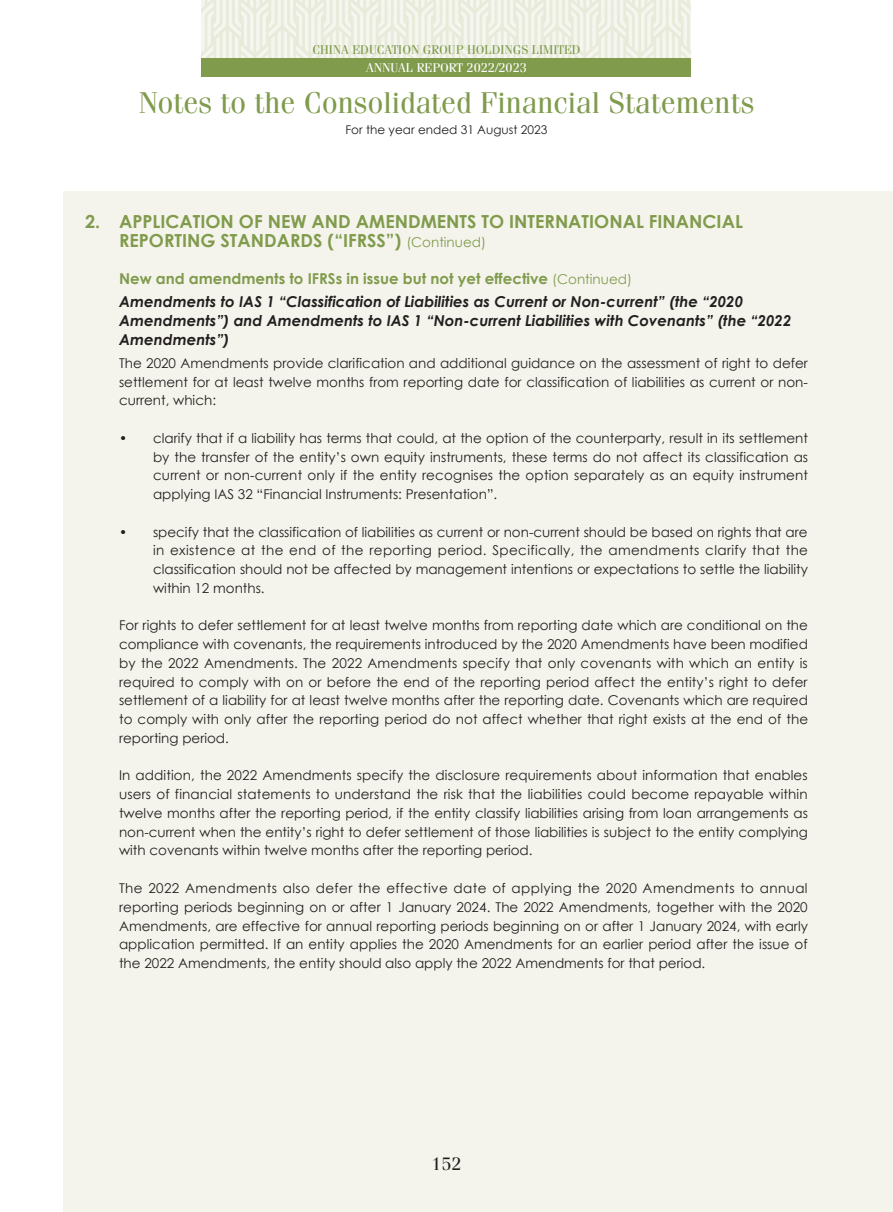
<style>
.page{position:relative;width:893px;height:1212px;background:#fff}
.page>*{position:absolute;margin:0;border:0;box-sizing:border-box;transform-origin:0 0}
.t1{font:30px "Fenice Std";color:#809b4c}
.t2{font:700 18px/18.8px "Century Gothic";color:#809b4c}
.t3{font:18px "Fenice Std";color:#231f20}
.t4{font:italic 700 15px/23px "Century Gothic";color:#231f20}
.t5{font:13.5px/18.8px "Century Gothic";color:#231f20;text-align:justify}
.t6{font:12.75px "Fenice Std";color:#809b4c}
.t7{font:12.75px "Fenice Std";color:#fff}
.t8{font:12px "Century Gothic";color:#231f20}
.s1{font-weight:400;font-size:13.5px}
.s2{font-style:normal;color:#809b4c}
.s3{font-weight:400;font-style:normal;font-size:13.5px;color:#809b4c}
</style>
<div class="page">
<div style="left:64px;top:191px;width:829px;height:1021px;background:#f5f4ec"></div>
<svg style="left:202px;top:0;width:489px;height:77px"></svg>
<div style="left:202px;top:58px;width:489px;height:18px;background:#809b4c"></div>
<p class="t6" style="left:312px;top:42px;width:270px">CHINA EDUCATION GROUP HOLDINGS LIMITED</p>
<p class="t7" style="left:366px;top:60px;width:162px">ANNUAL REPORT 2022/2023</p>
<h1 class="t1" style="left:138px;top:85px;width:618px">Notes to the Consolidated Financial Statements</h1>
<p class="t8" style="left:345px;top:121px;width:203px">For the year ended 31 August 2023</p>
<h2 class="t2" style="left:119px;top:211px;width:625px;text-indent:-34px">2. APPLICATION OF NEW AND AMENDMENTS TO INTERNATIONAL FINANCIAL<br>REPORTING STANDARDS (“IFRSS”) <span class="s1">(Continued)</span></h2>
<p class="t4" style="left:119px;top:267px;width:625px"><span class="s2">New and amendments to IFRSs in issue but not yet effective</span> <span class="s3">(Continued)<br></span>Amendments to IAS 1 “Classification of Liabilities as Current or Non-current” (the “2020</p>
<p class="t4" style="left:119px;top:311px;width:674px;line-height:18.8px">Amendments”) and Amendments to IAS 1 “Non-current Liabilities with Covenants” (the “2022<br>Amendments”)</p>
<p class="t5" style="left:119px;top:353px;width:690px">The 2020 Amendments provide clarification and additional guidance on the assessment of right to defer settlement for at least twelve months from reporting date for classification of liabilities as current or non&shy;current, which:</p>
<p class="t5" style="left:153px;top:428px;width:657px;text-indent:-34px">• clarify that if a liability has terms that could, at the option of the counterparty, result in its settlement by the transfer of the entity’s own equity instruments, these terms do not affect its classification as current or non-current only if the entity recognises the option separately as an equity instrument applying IAS 32 “Financial Instruments: Presentation”.</p>
<p class="t5" style="left:153px;top:522px;width:656px;text-indent:-34px">• specify that the classification of liabilities as current or non-current should be based on rights that are in existence at the end of the reporting period. Specifically, the amendments clarify that the classification should not be affected by management intentions or expectations to settle the liability within 12 months.</p>
<p class="t5" style="left:119px;top:616px;width:690px">For rights to defer settlement for at least twelve months from reporting date which are conditional on the compliance with covenants, the requirements introduced by the 2020 Amendments have been modified by the 2022 Amendments. The 2022 Amendments specify that only covenants with which an entity is required to comply with on or before the end of the reporting period affect the entity’s right to defer settlement of a liability for at least twelve months after the reporting date. Covenants which are required to comply with only after the reporting period do not affect whether that right exists at the end of the reporting period.</p>
<p class="t5" style="left:119px;top:766px;width:690px">In addition, the 2022 Amendments specify the disclosure requirements about information that enables users of financial statements to understand the risk that the liabilities could become repayable within twelve months after the reporting period, if the entity classify liabilities arising from loan arrangements as non-current when the entity’s right to defer settlement of those liabilities is subject to the entity complying with covenants within twelve months after the reporting period.</p>
<p class="t5" style="left:119px;top:878px;width:690px">The 2022 Amendments also defer the effective date of applying the 2020 Amendments to annual reporting periods beginning on or after 1 January 2024. The 2022 Amendments, together with the 2020<br>Amendments, are effective for annual reporting periods beginning on or after 1 January 2024, with early application permitted. If an entity applies the 2020 Amendments for an earlier period after the issue of the 2022 Amendments, the entity should also apply the 2022 Amendments for that period.</p>
<h2 class="t3" style="left:431px;top:1152px;width:32px">152</h2>
</div>
